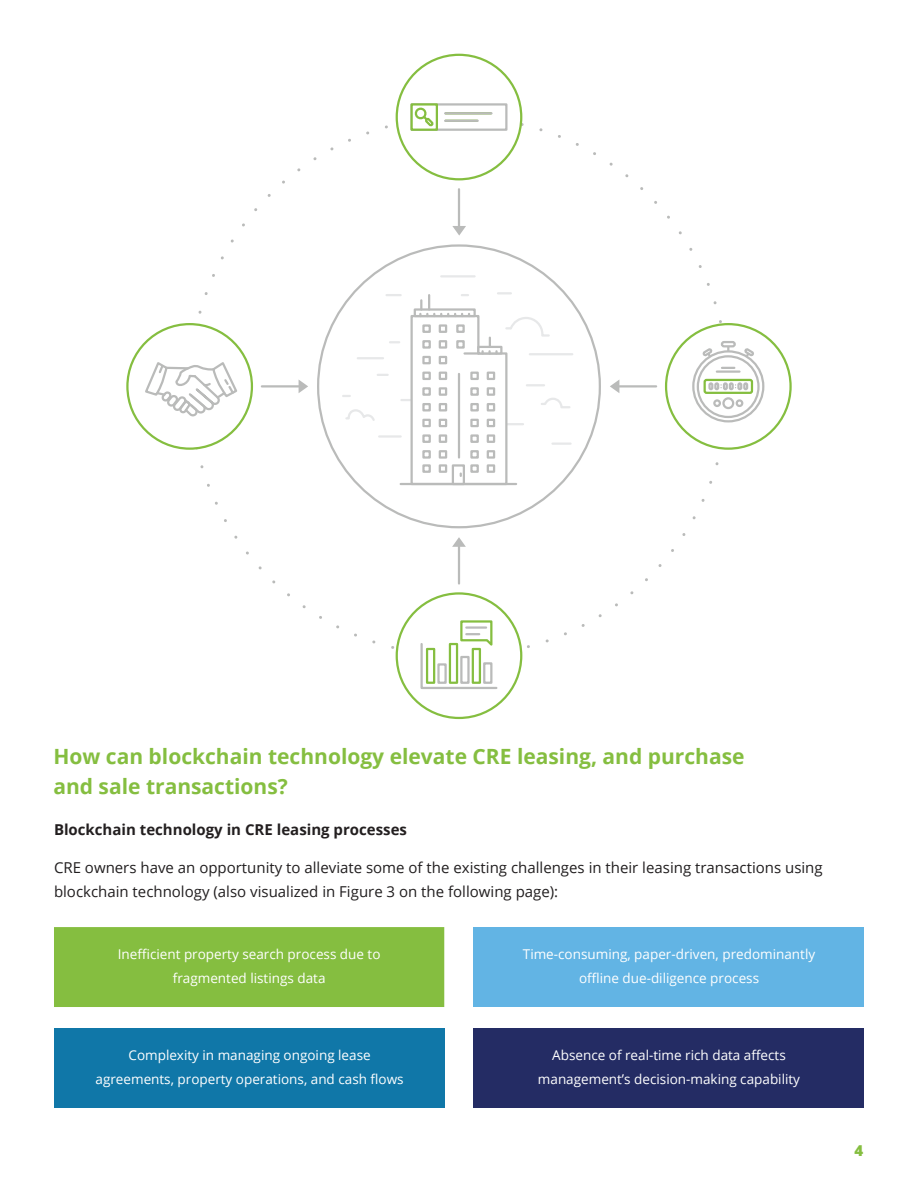
<style>
.page{position:relative;width:918px;height:1188px;background:#fff}
.page>*{position:absolute;margin:0;border:0;box-sizing:border-box;transform-origin:0 0}
.t1{font:700 21px/30px "Open Sans";color:#85be40}
.t2{font:15px/24px "Open Sans";color:#211e1f}
.t3{font:700 15px "Open Sans";color:#231f20}
.t4{font:800 15px "Open Sans";color:#85be40}
.t5{font:13.5px/24px "Open Sans";color:#fff;text-align:center}
</style>
<div class="page">
<div style="left:54px;top:927px;width:390px;height:80px;background:#85be40"></div>
<div style="left:54px;top:1028px;width:390px;height:80px;background:#1077a8"></div>
<div style="left:474px;top:927px;width:390px;height:80px;background:#62b4e4"></div>
<div style="left:474px;top:1028px;width:390px;height:80px;background:#242c64"></div>
<div style="left:396px;top:54px;width:126px;height:126px;border:2px solid #85be40;border-radius:50%"></div>
<svg style="left:145px;top:362px;width:92px;height:55px"></svg>
<hr style="left:262px;top:385px;width:37px;height:3px;background:#babbba">
<hr style="left:458px;top:189px;width:2px;height:37px;background:#babbba">
<hr style="left:619px;top:385px;width:37px;height:3px;background:#babbba">
<hr style="left:458px;top:547px;width:2px;height:37px;background:#babbba">
<div style="left:410px;top:103px;width:98px;height:28px;background:#fff;border:2px solid #babbba"></div>
<svg style="left:410px;top:103px;width:28px;height:28px"></svg>
<svg style="left:412px;top:105px;width:24px;height:24px"></svg>
<hr style="left:445px;top:112px;width:47px;height:2px;background:#babbba">
<hr style="left:445px;top:120px;width:33px;height:2px;background:#babbba">
<svg style="left:420px;top:620px;width:78px;height:69px"></svg>
<svg style="left:693px;top:351px;width:70px;height:70px"></svg>
<div style="left:692px;top:350px;width:72px;height:72px;border:2px solid #babbba;border-radius:50%"></div>
<svg style="left:698px;top:356px;width:60px;height:61px"></svg>
<div style="left:697px;top:355px;width:63px;height:63px;border:2px solid #babbba;border-radius:50%"></div>
<div style="left:721px;top:341px;width:15px;height:6px;border:2px solid #babbba;border-radius:2px"></div>
<svg style="left:702px;top:348px;width:12px;height:12px"></svg>
<svg style="left:742px;top:348px;width:12px;height:12px"></svg>
<div style="left:705px;top:380px;width:47px;height:13px;background:#fff;border-radius:2px"></div>
<div style="left:704px;top:379px;width:49px;height:15px;border:2px solid #85be40;border-radius:2px"></div>
<div style="left:737px;top:382px;width:5px;height:8px;border:2px solid #babbba"></div>
<div style="left:743px;top:382px;width:5px;height:8px;border:2px solid #babbba"></div>
<div style="left:729px;top:382px;width:5px;height:8px;border:2px solid #babbba"></div>
<div style="left:723px;top:382px;width:5px;height:8px;border:2px solid #babbba"></div>
<div style="left:714px;top:382px;width:5px;height:8px;border:2px solid #babbba"></div>
<div style="left:708px;top:382px;width:5px;height:8px;border:2px solid #babbba"></div>
<svg style="left:710px;top:383px;width:37px;height:6px"></svg>
<div style="left:723px;top:398px;width:10px;height:10px;background:#fff;border-radius:50%"></div>
<div style="left:722px;top:397px;width:12px;height:12px;border:2px solid #babbba;border-radius:50%"></div>
<div style="left:736px;top:399px;width:7px;height:8px;border:2px solid #babbba;border-radius:50%"></div>
<div style="left:713px;top:399px;width:8px;height:8px;border:2px solid #babbba;border-radius:50%"></div>
<hr style="left:717px;top:370px;width:23px;height:3px;background:#babbba">
<svg style="left:722px;top:367px;width:12px;height:2px"></svg>
<svg style="left:452px;top:226px;width:14px;height:10px"></svg>
<svg style="left:452px;top:537px;width:14px;height:10px"></svg>
<svg style="left:299px;top:380px;width:9px;height:13px"></svg>
<svg style="left:610px;top:380px;width:9px;height:13px"></svg>
<hr style="left:441px;top:275px;width:34px;height:2px;background:#e7e8e9">
<svg style="left:343px;top:292px;width:229px;height:194px"></svg>
<hr style="left:401px;top:483px;width:115px;height:2px;background:#babbba">
<h1 class="t1" style="left:53px;top:741px;width:693px">How can blockchain technology elevate CRE leasing, and purchase and sale transactions?</h1>
<p class="t3" style="left:54px;top:819px;width:354px">Blockchain technology in CRE leasing processes</p>
<p class="t2" style="left:54px;top:855px;width:770px">CRE owners have an opportunity to alleviate some of the existing challenges in their leasing transactions using blockchain technology (also visualized in Figure 3 on the following page):</p>
<p class="t5" style="left:118px;top:942px;width:264px">Inefficient property search process due to fragmented listings data</p>
<p class="t5" style="left:523px;top:942px;width:294px">Time-consuming, paper-driven, predominantly offline due-diligence process</p>
<p class="t5" style="left:96px;top:1043px;width:310px">Complexity in managing ongoing lease agreements, property operations, and cash flows</p>
<p class="t5" style="left:538px;top:1043px;width:264px">Absence of real-time rich data affects management’s decision-making capability</p>
<p class="t4" style="left:855px;top:1139px;width:10px">4</p>
</div>
